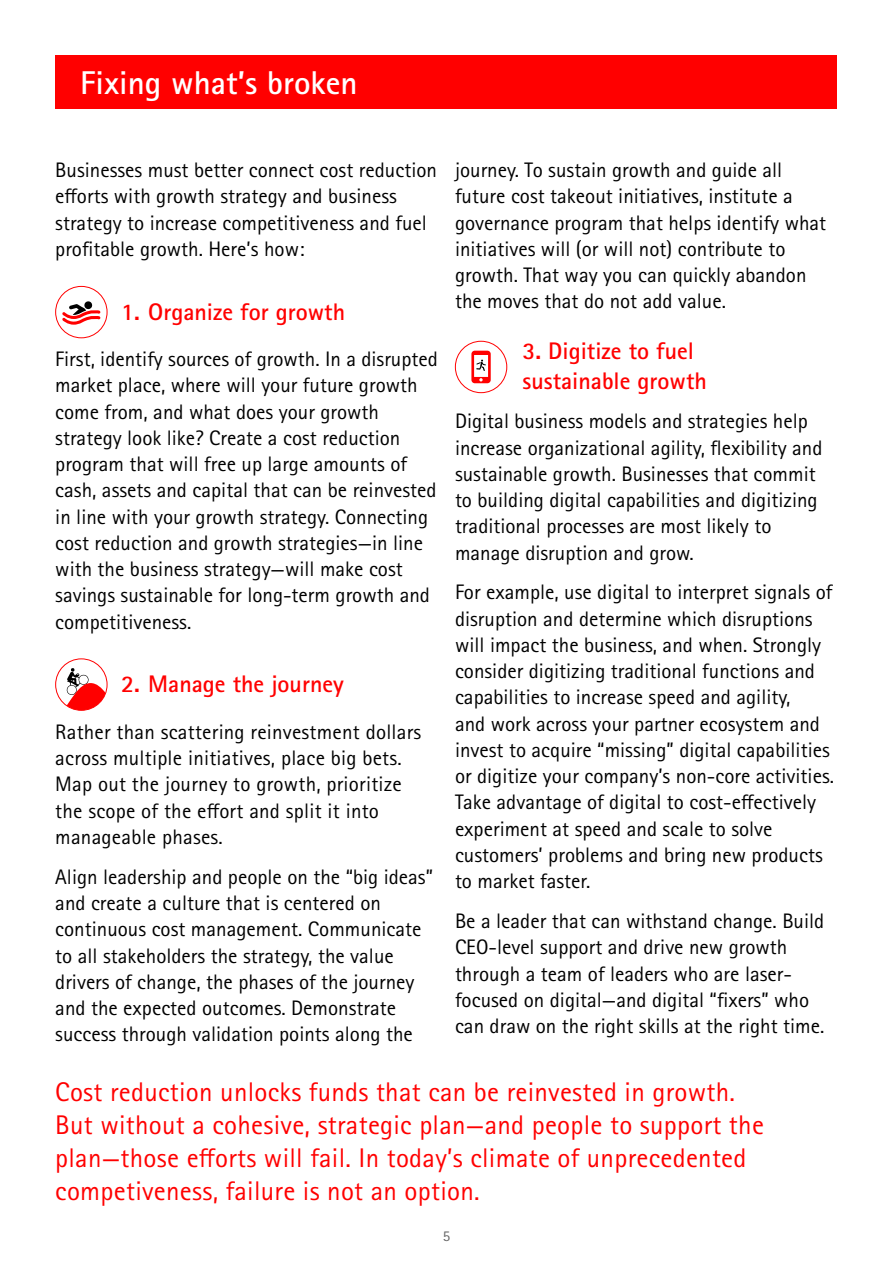
<style>
.page{position:relative;width:893px;height:1263px;background:#fff}
.page>*{position:absolute;margin:0;border:0;box-sizing:border-box;transform-origin:0 0}
.t1{font:700 33px "Rotis Sans Seriffor ACN";color:#fff}
.t2{font:27px/33px "Rotis Sans Seriffor ACN";letter-spacing:.01em;color:#f00}
.t3{font:700 24px/30px "Rotis Sans Seriffor ACN";color:#f00}
.t4{font:21px/26.2px "Rotis Sans Seriffor ACN";color:#000}
.t5{font:15px "Rotis Sans Seriffor ACN";color:#666}
</style>
<div class="page">
<div style="left:55px;top:55px;width:782px;height:53px;background:#f00"></div>
<div style="left:55px;top:286px;width:52px;height:52px;border:1px solid #f00;border-radius:50%"></div>
<svg style="left:62px;top:301px;width:39px;height:24px"></svg>
<svg style="left:61px;top:668px;width:46px;height:42px"></svg>
<div style="left:55px;top:658px;width:52px;height:53px;border:1px solid #f00;border-radius:50%"></div>
<div style="left:455px;top:341px;width:52px;height:52px;border:1px solid #f00;border-radius:50%"></div>
<svg style="left:471px;top:351px;width:20px;height:32px"></svg>
<h1 class="t1" style="left:80px;top:62px;width:279px">Fixing what’s broken</h1>
<p class="t4" style="left:55px;top:157px;width:383px">Businesses must better connect cost reduction efforts with growth strategy and business strategy to increase competitiveness and fuel profitable growth. Here’s how:</p>
<p class="t3" style="left:121px;top:296px;width:225px">1. Organize for growth</p>
<p class="t4" style="left:55px;top:346px;width:384px">First, identify sources of growth. In a disrupted market place, where will your future growth come from, and what does your growth strategy look like? Create a cost reduction program that will free up large amounts of cash, assets and capital that can be reinvested in line with your growth strategy. Connecting cost reduction and growth strategies—in line with the business strategy—will make cost savings sustainable for long-term growth and competitiveness.</p>
<p class="t3" style="left:121px;top:669px;width:224px">2. Manage the journey</p>
<p class="t4" style="left:55px;top:719px;width:368px">Rather than scattering reinvestment dollars across multiple initiatives, place big bets.<br>Map out the journey to growth, prioritize the scope of the effort and split it into manageable phases.</p>
<p class="t4" style="left:55px;top:864px;width:379px">Align leadership and people on the “big ideas” and create a culture that is centered on continuous cost management. Communicate to all stakeholders the strategy, the value drivers of change, the phases of the journey and the expected outcomes. Demonstrate success through validation points along the</p>
<p class="t4" style="left:455px;top:157px;width:373px">journey. To sustain growth and guide all future cost takeout initiatives, institute a governance program that helps identify what initiatives will (or will not) contribute to growth. That way you can quickly abandon the moves that do not add value.</p>
<p class="t3" style="left:522px;top:335px;width:186px">3. Digitize to fuel sustainable growth</p>
<p class="t4" style="left:455px;top:408px;width:369px">Digital business models and strategies help increase organizational agility, flexibility and sustainable growth. Businesses that commit to building digital capabilities and digitizing traditional processes are most likely to manage disruption and grow.</p>
<p class="t4" style="left:455px;top:579px;width:381px">For example, use digital to interpret signals of disruption and determine which disruptions will impact the business, and when. Strongly consider digitizing traditional functions and capabilities to increase speed and agility,<br>and work across your partner ecosystem and invest to acquire “missing” digital capabilities or digitize your company’s non-core activities.<br>Take advantage of digital to cost-effectively experiment at speed and scale to solve customers’ problems and bring new products to market faster.</p>
<p class="t4" style="left:455px;top:908px;width:371px">Be a leader that can withstand change. Build CEO-level support and drive new growth through a team of leaders who are laser&shy;focused on digital—and digital “fixers” who can draw on the right skills at the right time.</p>
<p class="t2" style="left:55px;top:1076px;width:710px">Cost reduction unlocks funds that can be reinvested in growth.<br>But without a cohesive, strategic plan—and people to support the plan—those efforts will fail. In today’s climate of unprecedented competiveness, failure is not an option.</p>
<p class="t5" style="left:443px;top:1227px;width:9px">5</p>
</div>
